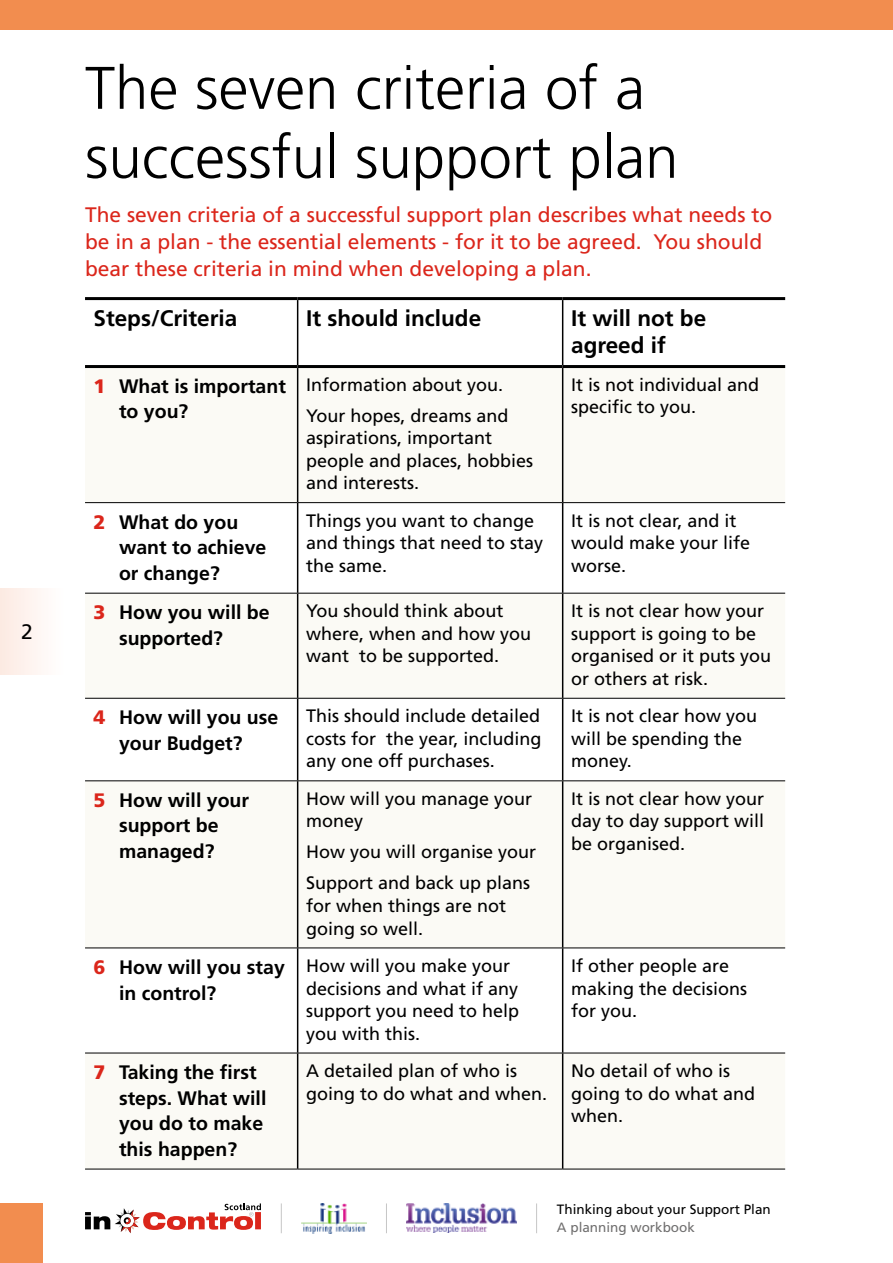
<style>
.page{position:relative;width:893px;height:1263px;background:#fff}
.page>*{position:absolute;margin:0;border:0;box-sizing:border-box;transform-origin:0 0}
.t1{font:300 60px/69px "Frutiger";color:#000}
.Box_text_H1{font:700 22.5px/27px "Frutiger";color:#000}
.H1_strap_LAST{font:21px/27px "Frutiger";color:#db261b}
.t2{font:21px "Frutiger";color:#000}
.Box_text_bold{font:700 19.5px/25.5px "Frutiger";color:#000}
.Box_text_12_15{font:18px/22.5px "Frutiger";color:#000}
.t3{font:13.5px "Frutiger";color:#000}
.t4{font:13.5px "Frutiger";color:#706f6f}
.s1{font-weight:900;color:#db261b}
</style>
<div class="page">
<div style="left:0;top:589px;width:64px;height:85px;background:linear-gradient(to right,#fceae2,#fffffe)"></div>
<img style="left:407px;top:1204px;width:109px;height:29px">
<svg style="left:85px;top:1203px;width:176px;height:30px"></svg>
<hr style="left:281px;top:1203px;width:1px;height:30px;background:#c6c6c6">
<hr style="left:386px;top:1203px;width:1px;height:30px;background:#c6c6c6">
<hr style="left:536px;top:1203px;width:1px;height:30px;background:#c6c6c6">
<img style="left:302px;top:1203px;width:64px;height:30px">
<div style="left:0;top:0;width:893px;height:30px;background:#f28d4f"></div>
<div style="left:0;top:1203px;width:43px;height:60px;background:#f28d4f"></div>
<svg style="left:85px;top:300px;width:700px;height:65px"></svg>
<div style="left:85px;top:368px;width:700px;height:134px;background:#fbfaf5"></div>
<svg style="left:85px;top:594px;width:700px;height:575px;fill:#fbfaf5"></svg>
<hr style="left:85px;top:502px;width:213px;height:1px;background:#000">
<hr style="left:563px;top:502px;width:222px;height:1px;background:#000">
<hr style="left:85px;top:593px;width:213px;height:1px;background:#000">
<hr style="left:563px;top:593px;width:222px;height:1px;background:#000">
<hr style="left:85px;top:698px;width:213px;height:1px;background:#000">
<hr style="left:563px;top:698px;width:222px;height:1px;background:#000">
<hr style="left:85px;top:780px;width:213px;height:1px;background:#000">
<hr style="left:563px;top:780px;width:222px;height:1px;background:#000">
<hr style="left:85px;top:947px;width:213px;height:1px;background:#000">
<hr style="left:563px;top:947px;width:222px;height:1px;background:#000">
<hr style="left:85px;top:1053px;width:213px;height:1px;background:#000">
<hr style="left:563px;top:1053px;width:222px;height:1px;background:#000">
<hr style="left:85px;top:1169px;width:213px;height:1px;background:#000">
<hr style="left:563px;top:1169px;width:222px;height:1px;background:#000">
<hr style="left:85px;top:297px;width:213px;height:3px;background:#000">
<hr style="left:298px;top:297px;width:265px;height:3px;background:#000">
<hr style="left:563px;top:297px;width:222px;height:3px;background:#000">
<hr style="left:85px;top:365px;width:213px;height:3px;background:#000">
<hr style="left:563px;top:365px;width:222px;height:3px;background:#000">
<hr style="left:297px;top:300px;width:1px;height:65px;background:#000">
<hr style="left:562px;top:300px;width:1px;height:65px;background:#000">
<hr style="left:298px;top:365px;width:265px;height:3px;background:#000">
<hr style="left:297px;top:368px;width:1px;height:134px;background:#000">
<hr style="left:562px;top:368px;width:1px;height:134px;background:#000">
<hr style="left:297px;top:503px;width:1px;height:90px;background:#000">
<hr style="left:562px;top:503px;width:1px;height:90px;background:#000">
<hr style="left:297px;top:593px;width:1px;height:105px;background:#000">
<hr style="left:562px;top:593px;width:1px;height:105px;background:#000">
<hr style="left:297px;top:699px;width:1px;height:81px;background:#000">
<hr style="left:562px;top:699px;width:1px;height:81px;background:#000">
<hr style="left:297px;top:781px;width:1px;height:166px;background:#000">
<hr style="left:562px;top:781px;width:1px;height:166px;background:#000">
<hr style="left:297px;top:948px;width:1px;height:105px;background:#000">
<hr style="left:562px;top:948px;width:1px;height:105px;background:#000">
<hr style="left:297px;top:1053px;width:1px;height:116px;background:#000">
<hr style="left:562px;top:1053px;width:1px;height:116px;background:#000">
<hr style="left:298px;top:502px;width:265px;height:1px;background:#000">
<hr style="left:298px;top:593px;width:265px;height:1px;background:#000">
<hr style="left:298px;top:698px;width:265px;height:1px;background:#000">
<hr style="left:298px;top:780px;width:265px;height:1px;background:#000">
<hr style="left:298px;top:947px;width:265px;height:1px;background:#000">
<hr style="left:298px;top:1053px;width:265px;height:1px;background:#000">
<hr style="left:298px;top:1169px;width:265px;height:1px;background:#000">
<p class="t2" style="left:21px;top:620px;width:13px">2</p>
<h1 class="t1" style="left:85px;top:54px;width:595px">The seven criteria of a successful support plan</h1>
<p class="H1_strap_LAST" style="left:85px;top:201px;width:689px">The seven criteria of a successful support plan describes what needs to be in a plan - the essential elements - for it to be agreed. You should bear these criteria in mind when developing a plan.</p>
<p class="Box_text_H1" style="left:94px;top:305px;width:145px">Steps/Criteria</p>
<p class="Box_text_H1" style="left:306px;top:305px;width:177px">It should include</p>
<p class="Box_text_H1" style="left:571px;top:305px;width:137px">It will not be agreed if</p>
<p class="Box_text_bold" style="left:119px;top:373px;width:168px;text-indent:-26px"><span class="s1">1</span> What is important to you?</p>
<p class="Box_text_12_15" style="left:306px;top:373px;width:199px">Information about you.</p>
<p class="Box_text_12_15" style="left:571px;top:373px;width:190px">It is not individual and specific to you.</p>
<p class="Box_text_12_15" style="left:306px;top:404px;width:229px">Your hopes, dreams and aspirations, important people and places, hobbies and interests.</p>
<p class="Box_text_bold" style="left:119px;top:509px;width:149px;text-indent:-26px"><span class="s1">2</span> What do you want to achieve or change?</p>
<p class="Box_text_12_15" style="left:306px;top:509px;width:239px">Things you want to change and things that need to stay the same.</p>
<p class="Box_text_12_15" style="left:571px;top:509px;width:181px">It is not clear, and it would make your life worse.</p>
<p class="Box_text_bold" style="left:119px;top:600px;width:152px;text-indent:-26px"><span class="s1">3</span> How you will be supported?</p>
<p class="Box_text_12_15" style="left:306px;top:600px;width:227px">You should think about where, when and how you want to be supported.</p>
<p class="Box_text_12_15" style="left:571px;top:600px;width:202px">It is not clear how your support is going to be organised or it puts you or others at risk.</p>
<p class="Box_text_bold" style="left:94px;top:705px;width:186px;text-align:center"><span class="s1">4</span> How will you use your Budget?</p>
<p class="Box_text_12_15" style="left:306px;top:705px;width:237px;text-align:justify">This should include detailed costs for the year, including any one off purchases.</p>
<p class="Box_text_12_15" style="left:571px;top:705px;width:188px">It is not clear how you will be spending the money.</p>
<p class="Box_text_bold" style="left:94px;top:787px;width:157px;text-align:center"><span class="s1">5</span> How will your support be managed?</p>
<p class="Box_text_12_15" style="left:306px;top:787px;width:228px">How will you manage your money</p>
<p class="Box_text_12_15" style="left:571px;top:787px;width:195px;text-align:justify">It is not clear how your day to day support will be organised.</p>
<p class="Box_text_12_15" style="left:306px;top:841px;width:232px">How you will organise your</p>
<p class="Box_text_12_15" style="left:306px;top:872px;width:226px">Support and back up plans for when things are not going so well.</p>
<p class="Box_text_bold" style="left:119px;top:954px;width:167px;text-indent:-26px"><span class="s1">6</span> How will you stay in control?</p>
<p class="Box_text_12_15" style="left:306px;top:955px;width:215px">How will you make your decisions and what if any support you need to help you with this.</p>
<p class="Box_text_12_15" style="left:571px;top:955px;width:178px">If other people are making the decisions for you.</p>
<p class="Box_text_bold" style="left:119px;top:1060px;width:149px;text-indent:-26px"><span class="s1">7</span> Taking the first steps. What will you do to make this happen?</p>
<p class="Box_text_12_15" style="left:306px;top:1060px;width:243px">A detailed plan of who is going to do what and when.</p>
<p class="Box_text_12_15" style="left:571px;top:1060px;width:186px">No detail of who is going to do what and when.</p>
<p class="t3" style="left:557px;top:1201px;width:215px">Thinking about your Support Plan</p>
<p class="t4" style="left:557px;top:1219px;width:140px">A planning workbook</p>
</div>
